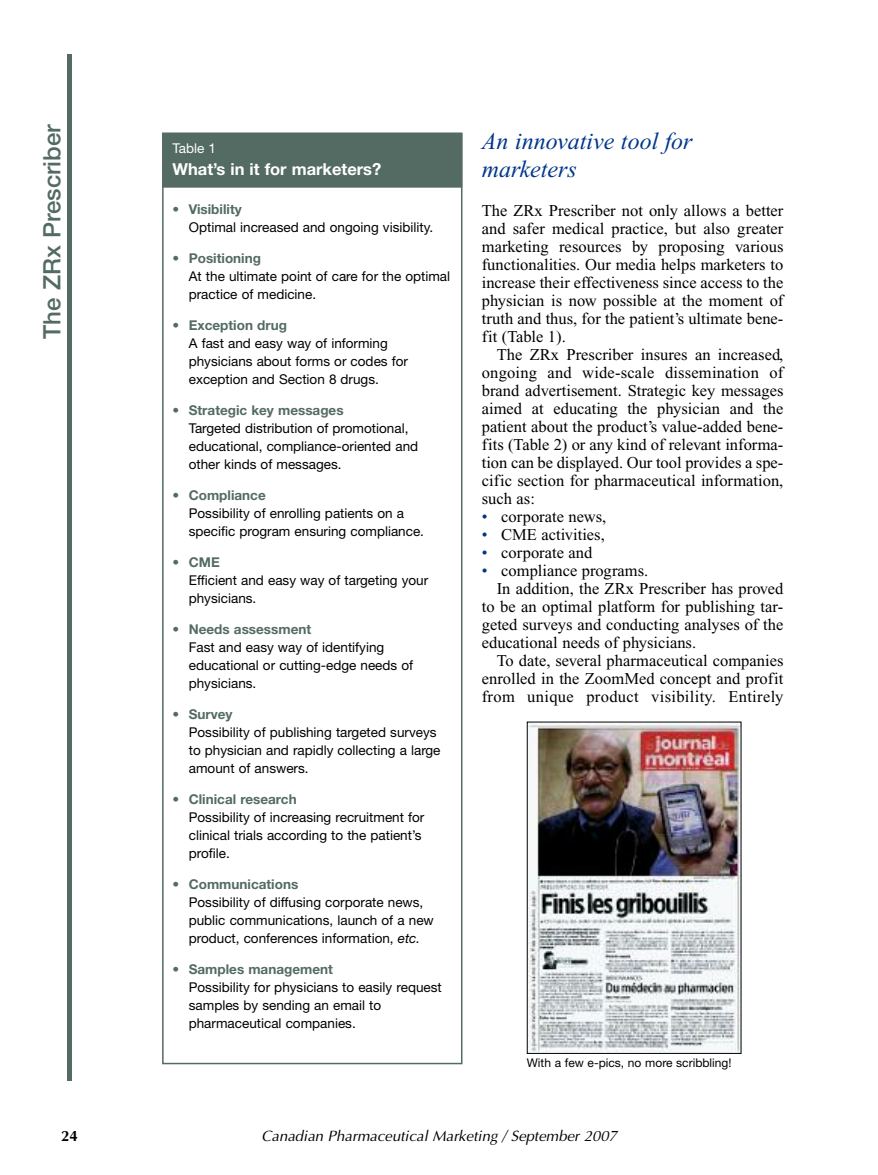
<style>
.page{position:relative;width:878px;height:1175px;background:#fff}
.page>*{position:absolute;margin:0;border:0;box-sizing:border-box;transform-origin:0 0}
.t1{font:italic 24px/28.8px "Times";color:#00368a}
.t2{font:500 24px "Helvetica Neue";color:#536b62}
.t3{font:16.5px/18px "Times";color:#000;text-align:justify}
.t4{font:16.5px "Times";letter-spacing:.02em;color:#000}
.t5{font:700 16.5px "Helvetica Neue";color:#fff}
.t6{font:italic 15px "Optima";color:#000}
.t7{font:700 15px "Optima";color:#000}
.t8{font:13.5px/18px "Helvetica Neue";color:#000}
.t9{font:700 13.5px "Helvetica Neue";color:#536b62}
.t10{font:13.5px "Helvetica Neue";color:#fff}
.t11{font:12px "Helvetica Neue";color:#000}
.s1{color:#536b62}
.s2{font-weight:700;color:#536b62}
.s3{font-style:italic}
.s4{color:#00368a}
</style>
<div class="page">
<div style="left:67px;top:54px;width:5px;height:1026px;background:#536b62"></div>
<div style="left:163px;top:134px;width:298px;height:52px;background:#536b62"></div>
<div style="left:162px;top:133px;width:300px;height:55px;border:1px solid #536b62"></div>
<div style="left:162px;top:133px;width:300px;height:931px;border:2px solid #536b62"></div>
<img style="left:529px;top:723px;width:210px;height:328px">
<h1 class="t2" style="left:43px;top:339px;width:217px;rotate:-90deg">The ZRx Prescriber</h1>
<h1 class="t1" style="left:482px;top:128px;width:212px">An innovative tool for marketers</h1>
<p class="t10" style="left:173px;top:143px;width:45px">Table 1</p>
<p class="t5" style="left:173px;top:163px;width:210px">What’s in it for marketers?</p>
<p class="t9" style="left:173px;top:205px;width:71px">• Visibility</p>
<p class="t8" style="left:189px;top:220px;width:246px">Optimal increased and ongoing visibility.</p>
<p class="t9" style="left:173px;top:254px;width:90px">• Positioning</p>
<p class="t8" style="left:189px;top:269px;width:263px">At the ultimate point of care for the optimal practice of medicine.</p>
<p class="t8" style="left:189px;top:318px;width:221px;text-indent:-16px"><span class="s1">•</span> <span class="s2">Exception drug<br></span>A fast and easy way of informing physicians about forms or codes for exception and Section 8 drugs.</p>
<p class="t8" style="left:189px;top:403px;width:231px;text-indent:-16px"><span class="s1">•</span> <span class="s2">Strategic key messages<br></span>Targeted distribution of promotional, educational, compliance-oriented and other kinds of messages.</p>
<p class="t8" style="left:189px;top:488px;width:237px;text-indent:-16px"><span class="s1">•</span> <span class="s2">Compliance<br></span>Possibility of enrolling patients on a specific program ensuring compliance.</p>
<p class="t8" style="left:189px;top:555px;width:241px;text-indent:-16px"><span class="s1">•</span> <span class="s2">CME<br></span>Efficient and easy way of targeting your physicians.</p>
<p class="t8" style="left:189px;top:622px;width:226px;text-indent:-16px"><span class="s1">•</span> <span class="s2">Needs assessment<br></span>Fast and easy way of identifying educational or cutting-edge needs of physicians.</p>
<p class="t8" style="left:189px;top:707px;width:253px;text-indent:-16px"><span class="s1">•</span> <span class="s2">Survey<br></span>Possibility of publishing targeted surveys to physician and rapidly collecting a large amount of answers.</p>
<p class="t8" style="left:189px;top:792px;width:237px;text-indent:-16px"><span class="s1">•</span> <span class="s2">Clinical research<br></span>Possibility of increasing recruitment for clinical trials according to the patient’s profile.</p>
<p class="t8" style="left:189px;top:877px;width:246px;text-indent:-16px"><span class="s1">•</span> <span class="s2">Communications<br></span>Possibility of diffusing corporate news, public communications, launch of a new product, conferences information, <span class="s3">etc.</span></p>
<p class="t8" style="left:189px;top:962px;width:254px;text-indent:-16px"><span class="s1">•</span> <span class="s2">Samples management<br></span>Possibility for physicians to easily request samples by sending an email to pharmaceutical companies.</p>
<p class="t3" style="left:482px;top:203px;width:303px">The ZRx Prescriber not only allows a better and safer medical practice, but also greater marketing resources by proposing various functionalities. Our media helps marketers to increase their effectiveness since access to the physician is now possible at the moment of truth and thus, for the patient’s ultimate bene&shy;fit (Table 1).</p>
<p class="t3" style="left:482px;top:347px;width:303px;text-indent:15px">The ZRx Prescriber insures an increased, ongoing and wide-scale dissemination of brand advertisement. Strategic key messages aimed at educating the physician and the patient about the product’s value-added bene&shy;fits (Table 2) or any kind of relevant informa&shy;tion can be displayed. Our tool provides a spe&shy;cific section for pharmaceutical information, such as:</p>
<p class="t3" style="left:482px;top:509px;width:126px"><span class="s4">•</span> corporate news,</p>
<p class="t3" style="left:482px;top:527px;width:125px"><span class="s4">•</span> CME activities,</p>
<p class="t3" style="left:482px;top:545px;width:112px"><span class="s4">•</span> corporate and</p>
<p class="t3" style="left:482px;top:563px;width:168px"><span class="s4">•</span> compliance programs.</p>
<p class="t3" style="left:497px;top:581px;width:288px">In addition, the ZRx Prescriber has proved</p>
<p class="t3" style="left:482px;top:599px;width:303px">to be an optimal platform for publishing tar-</p>
<p class="t3" style="left:482px;top:617px;width:303px">geted surveys and conducting analyses of the</p>
<p class="t3" style="left:482px;top:635px;width:216px">educational needs of physicians.</p>
<p class="t3" style="left:497px;top:653px;width:288px">To date, several pharmaceutical companies</p>
<p class="t3" style="left:482px;top:671px;width:303px">enrolled in the ZoomMed concept and profit</p>
<p class="t4" style="left:482px;top:691px;width:303px">from unique product visibility. Entirely</p>
<p class="t11" style="left:526px;top:1058px;width:206px">With a few e-pics, no more scribbling!</p>
<p class="t7" style="left:61px;top:1126px;width:18px">24</p>
<p class="t6" style="left:261px;top:1126px;width:357px">Canadian Pharmaceutical Marketing / September 2007</p>
</div>
